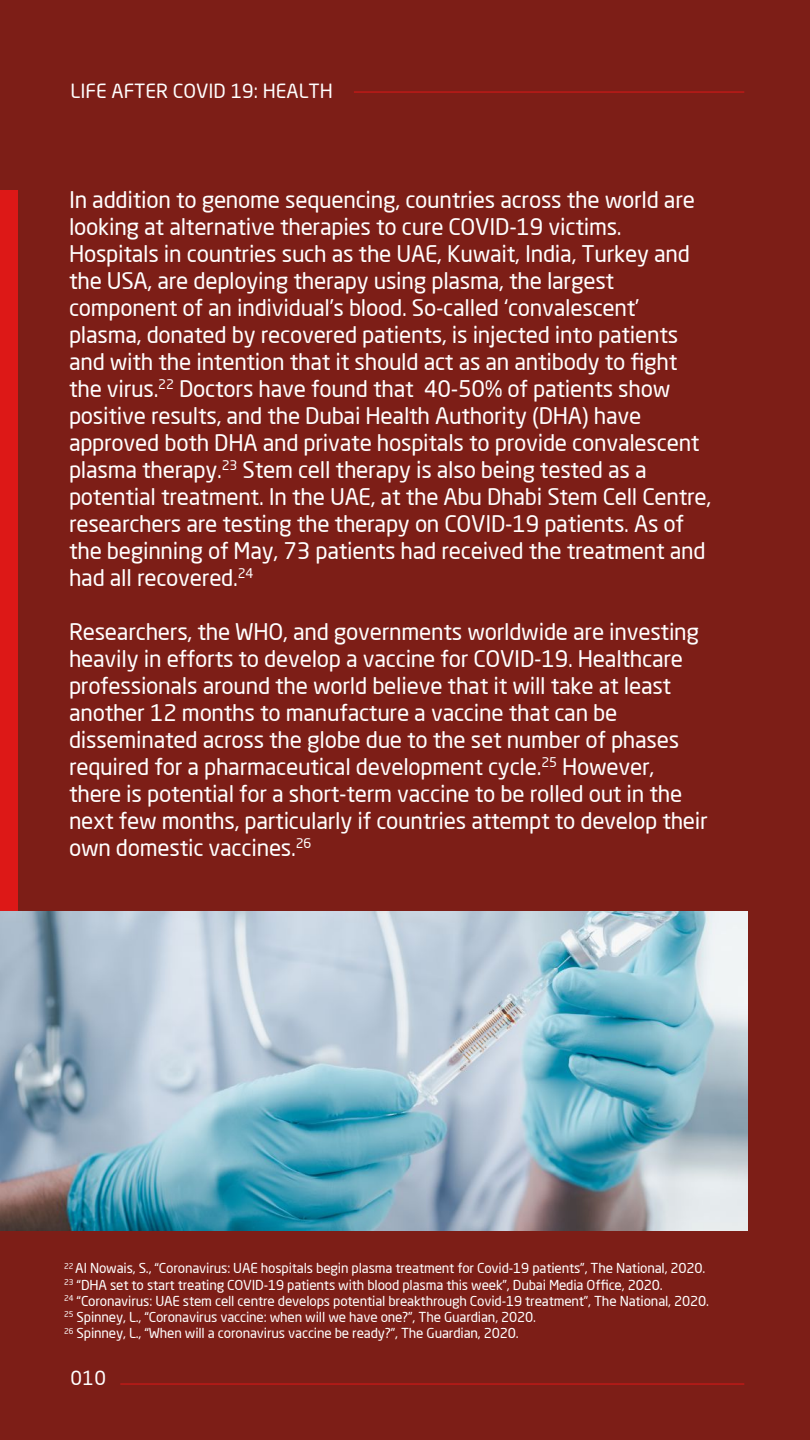
<style>
.page{position:relative;width:810px;height:1440px;background:#7d1e17}
.page>*{position:absolute;margin:0;border:0;box-sizing:border-box;transform-origin:0 0}
.t1{font:22.5px/27px "Neo Sans Arabic";letter-spacing:-.01em;color:#fff}
.t2{font:19.2px "Neo Sans Arabic";color:#fff}
.t3{font:13.5px/16.2px "Neo Sans Arabic";letter-spacing:-.01em;color:#fff}
</style>
<div class="page">
<img style="left:0;top:911px;width:748px;height:320px">
<div style="left:0;top:191px;width:17px;height:720px;background:#dd1817"></div>
<hr style="left:120px;top:1384px;width:624px;height:1px;background:#dd1817">
<hr style="left:354px;top:92px;width:390px;height:1px;background:#dd1817">
<p class="t2" style="left:71px;top:76px;width:264px">LIFE AFTER COVID 19: HEALTH</p>
<p class="t1" style="left:69px;top:186px;width:644px">In addition to genome sequencing, countries across the world are looking at alternative therapies to cure COVID-19 victims.<br>Hospitals in countries such as the UAE, Kuwait, India, Turkey and the USA, are deploying therapy using plasma, the largest component of an individual’s blood. So-called ‘convalescent’ plasma, donated by recovered patients, is injected into patients and with the intention that it should act as an antibody to fight the virus.<sup>22</sup> Doctors have found that 40-50% of patients show positive results, and the Dubai Health Authority (DHA) have approved both DHA and private hospitals to provide convalescent plasma therapy.<sup>23</sup> Stem cell therapy is also being tested as a potential treatment. In the UAE, at the Abu Dhabi Stem Cell Centre, researchers are testing the therapy on COVID-19 patients. As of the beginning of May, 73 patients had received the treatment and had all recovered.<sup>24</sup></p>
<p class="t1" style="left:69px;top:618px;width:640px">Researchers, the WHO, and governments worldwide are investing heavily in efforts to develop a vaccine for COVID-19. Healthcare professionals around the world believe that it will take at least another 12 months to manufacture a vaccine that can be disseminated across the globe due to the set number of phases required for a pharmaceutical development cycle.<sup>25</sup> However, there is potential for a short-term vaccine to be rolled out in the next few months, particularly if countries attempt to develop their own domestic vaccines.<sup>26</sup></p>
<p class="t3" style="left:64px;top:1260px;width:646px"><sup>22</sup> Al Nowais, S., “Coronavirus: UAE hospitals begin plasma treatment for Covid-19 patients”, The National, 2020.<br><sup>23</sup> “DHA set to start treating COVID-19 patients with blood plasma this week”, Dubai Media Office, 2020.<br><sup>24</sup> “Coronavirus: UAE stem cell centre develops potential breakthrough Covid-19 treatment”, The National, 2020.<br><sup>25</sup> Spinney, L., “Coronavirus vaccine: when will we have one?”, The Guardian, 2020.<br><sup>26</sup> Spinney, L., “When will a coronavirus vaccine be ready?”, The Guardian, 2020.</p>
<p class="t2" style="left:71px;top:1364px;width:37px">010</p>
</div>
